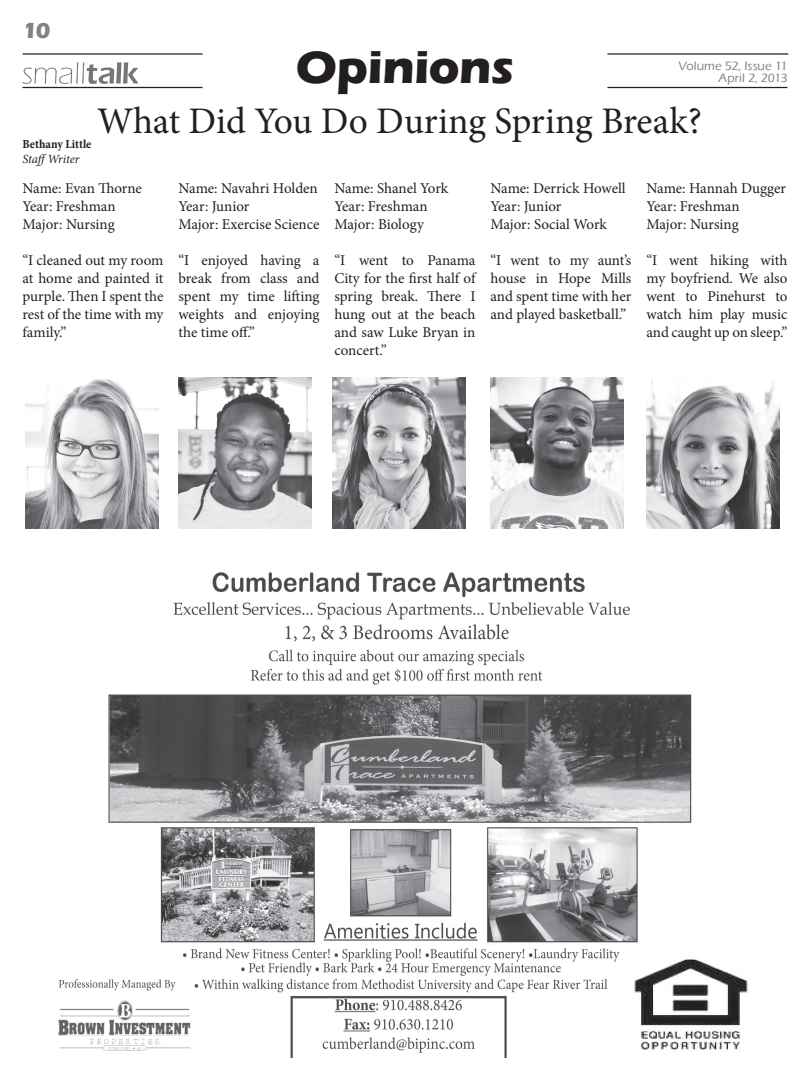
<style>
.page{position:relative;width:810px;height:1080px;background:#fff}
.page>*{position:absolute;margin:0;border:0;box-sizing:border-box;transform-origin:0 0}
.t1{font:700 47.5px "Eras ITC";letter-spacing:-.005em;color:#231f20}
.t2{font:37.5px "Minion Pro";color:#231f20}
.t3{font:700 22.5px "Eras ITC";color:#808285}
.t4{font:15px/18px "Minion Pro";letter-spacing:-.005em;color:#231f20;text-align:justify}
.t5{font:500 12.5px/11.6px "Eras ITC";letter-spacing:.005em;color:#808285;text-align:right}
.t6{font:700 condensed 12.5px "Minion Pro";color:#231f20}
.t7{font:italic 12.5px "Minion Pro";letter-spacing:-.01em;color:#231f20}
</style>
<div class="page">
<hr style="left:22px;top:87px;width:180px;height:1px;background:#231f20">
<svg style="left:22px;top:62px;width:117px;height:22px"></svg>
<hr style="left:608px;top:87px;width:180px;height:1px;background:#231f20">
<hr style="left:22px;top:53px;width:180px;height:2px;background:#231f20">
<hr style="left:607px;top:53px;width:181px;height:2px;background:#231f20">
<img style="left:58px;top:572px;width:690px;height:485px">
<img style="left:179px;top:378px;width:132px;height:151px">
<img style="left:490px;top:378px;width:133px;height:151px">
<img style="left:332px;top:378px;width:133px;height:151px">
<img style="left:26px;top:379px;width:132px;height:150px">
<img style="left:647px;top:378px;width:132px;height:151px">
<p class="t3" style="left:22px;top:18px;width:30px">10</p>
<p class="t1" style="left:296px;top:40px;width:220px">Opinions</p>
<p class="t2" style="left:97px;top:96px;width:607px">What Did You Do During Spring Break?</p>
<p class="t5" style="left:679px;top:60px;width:110px">Volume 52, Issue 11<br>April 2, 2013</p>
<p class="t6" style="left:22px;top:135px;width:70px">Bethany Little</p>
<p class="t7" style="left:22px;top:150px;width:59px">StaffWriter</p>
<p class="t4" style="left:22px;top:179px;width:121px">Name: Evan Thorne</p>
<p class="t4" style="left:22px;top:197px;width:95px">Year: Freshman</p>
<p class="t4" style="left:22px;top:215px;width:94px">Major: Nursing</p>
<p class="t4" style="left:22px;top:251px;width:143px">“I cleaned out my room at home and painted it purple. Then I spent the rest of the time with my family.”</p>
<p class="t4" style="left:179px;top:179px;width:141px">Name: Navahri Holden</p>
<p class="t4" style="left:179px;top:197px;width:73px">Year: Junior</p>
<p class="t4" style="left:179px;top:215px;width:143px">Major: Exercise Science</p>
<p class="t4" style="left:179px;top:251px;width:142px">“I enjoyed having a break from class and spent my time lifting weights and enjoying the time off.”</p>
<p class="t4" style="left:335px;top:179px;width:115px">Name: Shanel York</p>
<p class="t4" style="left:335px;top:197px;width:95px">Year: Freshman</p>
<p class="t4" style="left:335px;top:215px;width:91px">Major: Biology</p>
<p class="t4" style="left:335px;top:251px;width:143px">“I went to Panama City for the first half of spring break. There I hung out at the beach and saw Luke Bryan in concert.”</p>
<p class="t4" style="left:490px;top:179px;width:137px">Name: Derrick Howell</p>
<p class="t4" style="left:490px;top:197px;width:73px">Year: Junior</p>
<p class="t4" style="left:490px;top:215px;width:118px">Major: Social Work</p>
<p class="t4" style="left:490px;top:251px;width:142px">“I went to my aunt’s house in Hope Mills and spent time with her and played basketball.”</p>
<p class="t4" style="left:647px;top:179px;width:141px">Name: Hannah Dugger</p>
<p class="t4" style="left:647px;top:197px;width:95px">Year: Freshman</p>
<p class="t4" style="left:647px;top:215px;width:94px">Major: Nursing</p>
<p class="t4" style="left:647px;top:251px;width:143px">“I went hiking with my boyfriend. We also went to Pinehurst to watch him play music and caught up on sleep.”</p>
</div>
